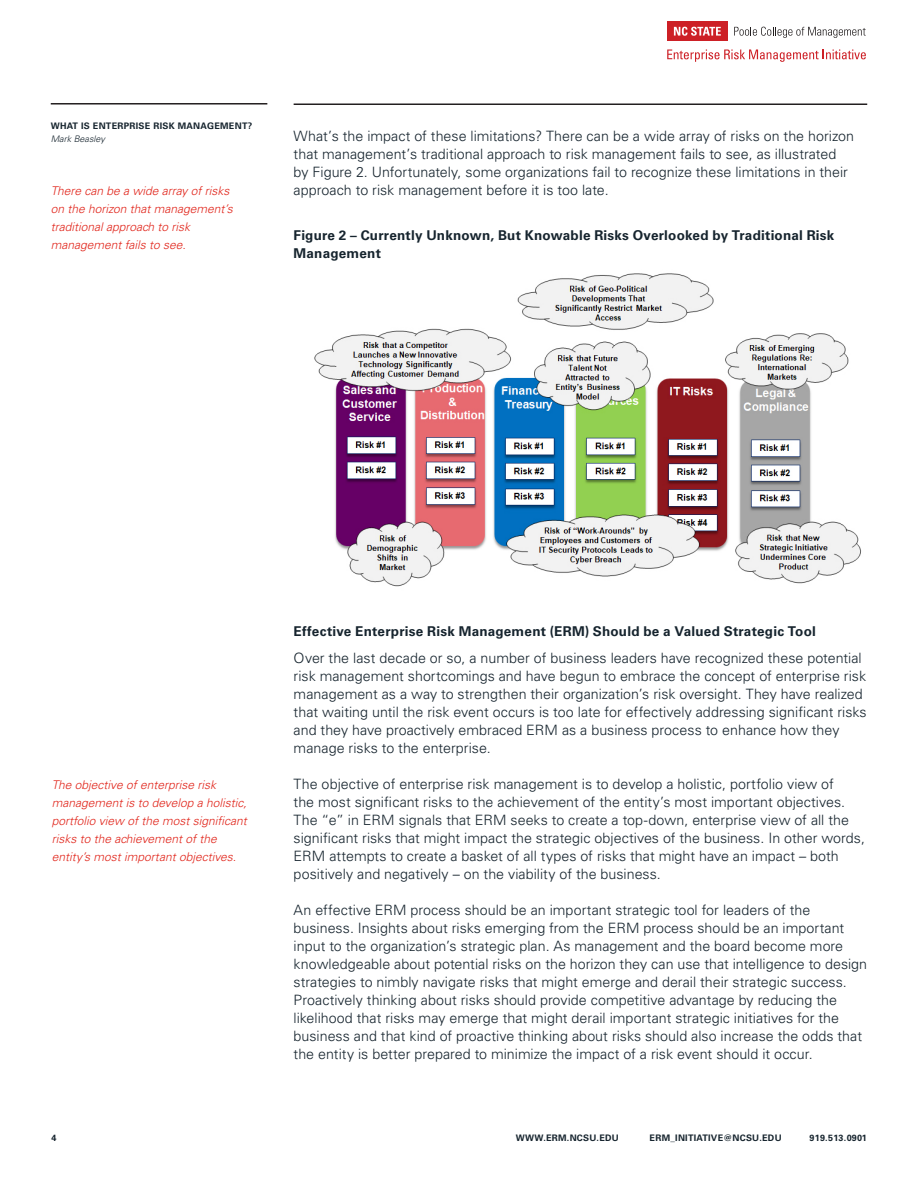
<style>
.page{position:relative;width:918px;height:1188px;background:#fff}
.page>*{position:absolute;margin:0;border:0;box-sizing:border-box;transform-origin:0 0}
.Body_Text{font:300 14.25px/18px "Univers LT Std";color:#16242e}
.Body_Text_bold{font:700 13.5px/18px "Univers LT Std";letter-spacing:.015em;color:#16242e}
.Legend_Text_-_Align{font:italic 300 12px/18px "Univers LT Std";color:#e1251b}
.Byline-_Align_Left{font:700 9px "Univers LT Std";letter-spacing:.03em;color:#16242e}
.Footer_Text{font:italic 300 9px "Univers LT Std";color:#16242e}
</style>
<div class="page">
<div style="left:667px;top:22px;width:61px;height:19px;background:#cd2026"></div>
<svg style="left:674px;top:27px;width:47px;height:9px"></svg>
<svg style="left:734px;top:27px;width:132px;height:11px"></svg>
<svg style="left:667px;top:50px;width:199px;height:12px"></svg>
<hr style="left:294px;top:104px;width:573px;height:1px;background:#231f20">
<hr style="left:51px;top:103px;width:216px;height:2px;background:#231f20">
<img style="left:314px;top:273px;width:547px;height:314px">
<p class="Byline-_Align_Left" style="left:51px;top:121px;width:203px">WHAT IS ENTERPRISE RISK MANAGEMENT?</p>
<p class="Footer_Text" style="left:51px;top:133px;width:56px">Mark Beasley</p>
<p class="Legend_Text_-_Align" style="left:51px;top:182px;width:184px">There can be a wide array of risks on the horizon that management’s traditional approach to risk management fails to see.</p>
<p class="Body_Text" style="left:294px;top:127px;width:562px">What’s the impact of these limitations? There can be a wide array of risks on the horizon that management’s traditional approach to risk management fails to see, as illustrated by Figure 2. Unfortunately, some organizations fail to recognize these limitations in their approach to risk management before it is too late.</p>
<p class="Body_Text_bold" style="left:294px;top:226px;width:542px">Figure 2 – Currently Unknown, But Knowable Risks Overlooked by Traditional Risk<br>Management</p>
<p class="Legend_Text_-_Align" style="left:52px;top:776px;width:196px">The objective of enterprise risk management is to develop a holistic, portfolio view of the most significant risks to the achievement of the entity’s most important objectives.</p>
<p class="Body_Text_bold" style="left:294px;top:622px;width:524px">Effective Enterprise Risk Management (ERM) Should be a Valued Strategic Tool</p>
<p class="Body_Text" style="left:294px;top:649px;width:575px">Over the last decade or so, a number of business leaders have recognized these potential risk management shortcomings and have begun to embrace the concept of enterprise risk management as a way to strengthen their organization’s risk oversight. They have realized that waiting until the risk event occurs is too late for effectively addressing significant risks and they have proactively embraced ERM as a business process to enhance how they manage risks to the enterprise.</p>
<p class="Body_Text" style="left:294px;top:775px;width:573px">The objective of enterprise risk management is to develop a holistic, portfolio view of<br>the most significant risks to the achievement of the entity’s most important objectives.<br>The “e” in ERM signals that ERM seeks to create a top-down, enterprise view of all the significant risks that might impact the strategic objectives of the business. In other words, ERM attempts to create a basket of all types of risks that might have an impact – both positively and negatively – on the viability of the business.</p>
<p class="Body_Text" style="left:294px;top:901px;width:575px">An effective ERM process should be an important strategic tool for leaders of the business. Insights about risks emerging from the ERM process should be an important input to the organization’s strategic plan. As management and the board become more knowledgeable about potential risks on the horizon they can use that intelligence to design strategies to nimbly navigate risks that might emerge and derail their strategic success.<br>Proactively thinking about risks should provide competitive advantage by reducing the likelihood that risks may emerge that might derail important strategic initiatives for the business and that kind of proactive thinking about risks should also increase the odds that the entity is better prepared to minimize the impact of a risk event should it occur.</p>
<p class="Byline-_Align_Left" style="left:51px;top:1132px;width:7px">4</p>
<p class="Byline-_Align_Left" style="left:516px;top:1132px;width:104px">WWW.ERM.NCSU.EDU</p>
<p class="Byline-_Align_Left" style="left:650px;top:1132px;width:134px">ERM_INITIATIVE@NCSU.EDU</p>
<p class="Byline-_Align_Left" style="left:810px;top:1132px;width:59px">919.513.0901</p>
</div>
